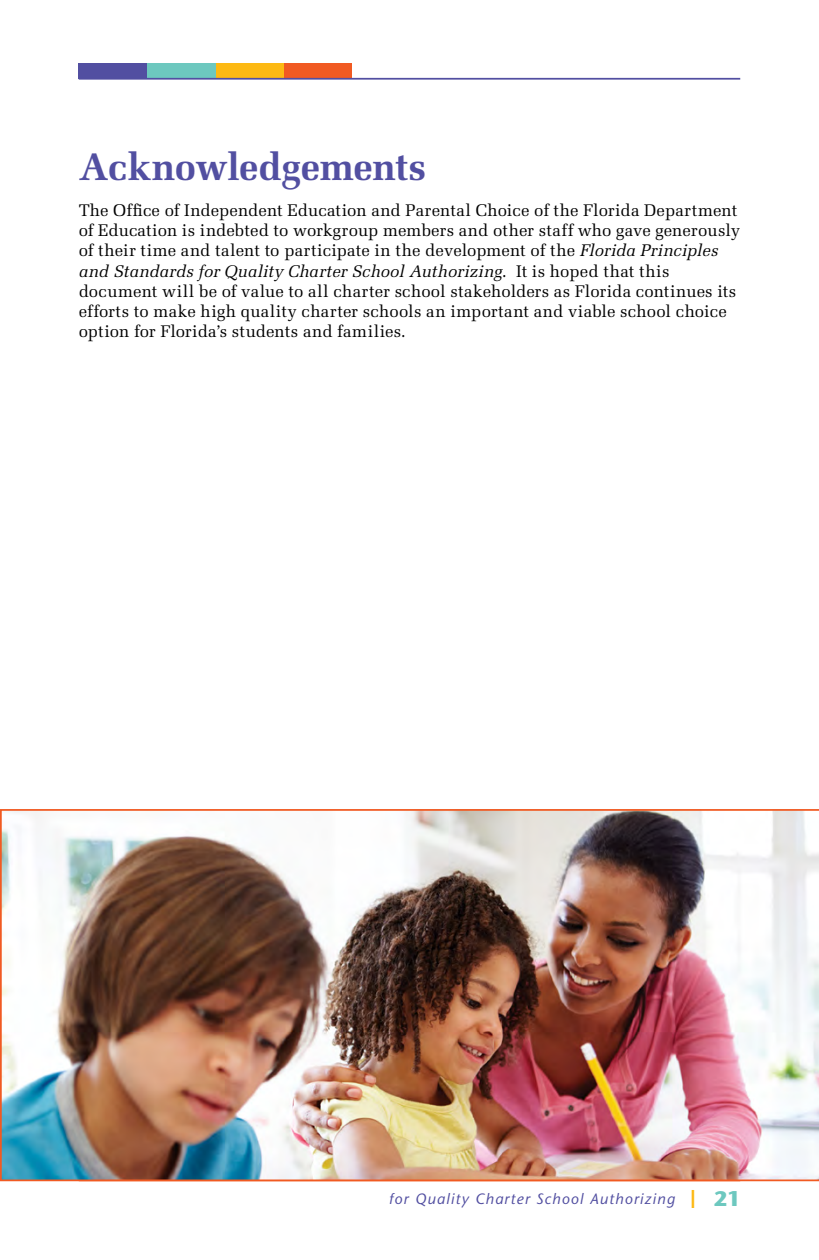
<style>
.page{position:relative;width:819px;height:1260px;background:#fff}
.page>*{position:absolute;margin:0;border:0;box-sizing:border-box;transform-origin:0 0}
.Heading{font:700 38.5px "Melior";letter-spacing:-.01em;color:#524fa1}
.body{font:16.8px/20.1px "Melior";letter-spacing:.005em;color:#000}
.t1{font:15.75px "Stone Sans Medium Italic DTC";letter-spacing:.075em;color:#524fa1}
.s1{font-style:italic}
.s2{font-family:"Stone Sans";font-weight:700;font-size:24.5px;color:#fdb913}
.s3{font-family:"Stone Sans";font-weight:700;font-size:21px;color:#6dc8bf}
</style>
<div class="page">
<div style="left:283px;top:63px;width:69px;height:16px;background:#f15a22"></div>
<div style="left:215px;top:63px;width:69px;height:16px;background:#fdb913"></div>
<div style="left:147px;top:63px;width:68px;height:16px;background:#6dc8bf"></div>
<div style="left:79px;top:63px;width:68px;height:16px;background:#524fa1"></div>
<hr style="left:79px;top:78px;width:661px;height:2px;background:#524fa1">
<img style="left:0;top:809px;width:819px;height:372px">
<p class="Heading" style="left:79px;top:143px;width:349px">Acknowledgements</p>
<p class="body" style="left:79px;top:200px;width:663px">The Office of Independent Education and Parental Choice of the Florida Department of Education is indebted to workgroup members and other staff who gave generously of their time and talent to participate in the development of the <span class="s1">Florida Principles and Standards for Quality Charter School Authorizing</span>. It is hoped that this document will be of value to all charter school stakeholders as Florida continues its efforts to make high quality charter schools an important and viable school choice option for Florida’s students and families.</p>
<p class="t1" style="left:389px;top:1190px;width:353px">for Quality Charter School Authorizing <span class="s2">|</span> <span class="s3">21</span></p>
</div>
